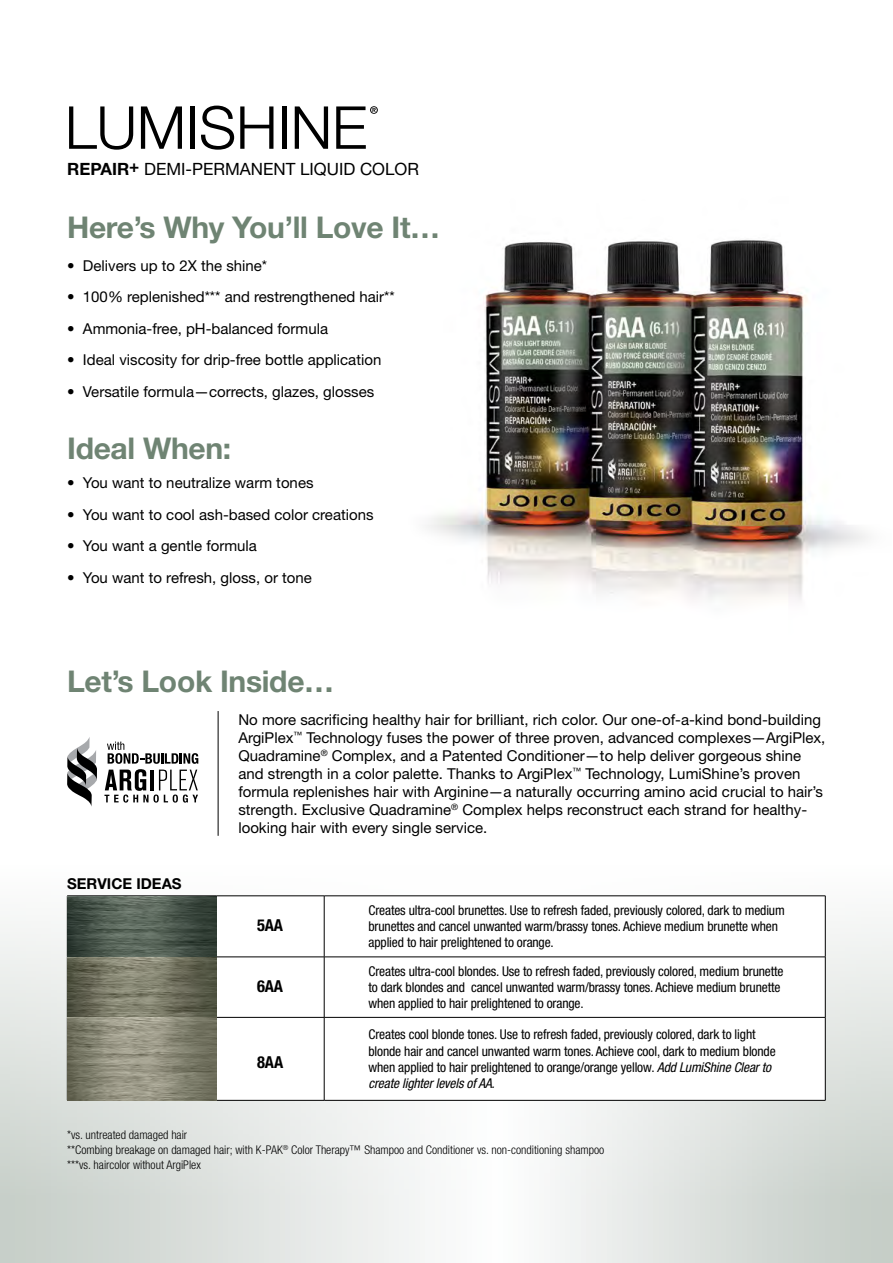
<style>
.page{position:relative;width:893px;height:1263px;background:#fff}
.page>*{position:absolute;margin:0;border:0;box-sizing:border-box;transform-origin:0 0}
.t1{font:700 30px "Helvetica Neue LT Std";letter-spacing:-.01em;color:#6f8473}
.t2{font:16.95px "Helvetica Neue LT Std";color:#000}
.t3{font:700 condensed 16.5px "Helvetica Neue LT Std";letter-spacing:-.01em;color:#000}
.t4{font:15px/18px "Helvetica Neue LT Std";color:#000}
.t5{font:700 15px "Helvetica Neue LT Std";color:#000}
.t6{font:condensed 13.5px/16.2px "Helvetica Neue LT Std";letter-spacing:-.01em;color:#000}
.t7{font:300 condensed 12px/15px "Helvetica Neue LT Std";color:#000}
.s1{font-weight:700}
.s2{font-style:italic}
</style>
<div class="page">
<svg style="left:0;top:711px;width:893px;height:552px"></svg>
<img style="left:427px;top:239px;width:441px;height:361px">
<svg style="left:217px;top:896px;width:608px;height:204px"></svg>
<hr style="left:216px;top:957px;width:108px;height:1px;background:#000">
<hr style="left:324px;top:957px;width:1px;height:60px;background:#000">
<hr style="left:216px;top:1017px;width:108px;height:1px;background:#000">
<hr style="left:216px;top:895px;width:108px;height:1px;background:#000">
<hr style="left:825px;top:957px;width:1px;height:60px;background:#000">
<hr style="left:67px;top:1100px;width:149px;height:1px;background:#000">
<hr style="left:216px;top:1100px;width:108px;height:1px;background:#000">
<hr style="left:67px;top:895px;width:149px;height:1px;background:#000">
<hr style="left:67px;top:896px;width:1px;height:61px;background:#000">
<hr style="left:216px;top:896px;width:1px;height:61px;background:#000">
<hr style="left:67px;top:1017px;width:1px;height:83px;background:#000">
<hr style="left:216px;top:1017px;width:1px;height:83px;background:#000">
<hr style="left:67px;top:957px;width:1px;height:60px;background:#000">
<hr style="left:216px;top:957px;width:1px;height:60px;background:#000">
<hr style="left:324px;top:895px;width:501px;height:1px;background:#000">
<hr style="left:324px;top:896px;width:1px;height:61px;background:#000">
<hr style="left:825px;top:896px;width:1px;height:61px;background:#000">
<hr style="left:324px;top:957px;width:501px;height:1px;background:#000">
<hr style="left:324px;top:1017px;width:501px;height:1px;background:#000">
<hr style="left:324px;top:1017px;width:1px;height:83px;background:#000">
<hr style="left:825px;top:1017px;width:1px;height:83px;background:#000">
<hr style="left:324px;top:1100px;width:501px;height:1px;background:#000">
<img style="left:68px;top:896px;width:148px;height:204px">
<svg style="left:69px;top:106px;width:64px;height:44px"></svg>
<svg style="left:141px;top:106px;width:41px;height:43px"></svg>
<div style="left:190px;top:106px;width:5px;height:43px;background:#000"></div>
<svg style="left:201px;top:106px;width:33px;height:44px"></svg>
<svg style="left:240px;top:106px;width:33px;height:43px"></svg>
<hr style="left:282px;top:106px;width:4px;height:43px;background:#000">
<svg style="left:295px;top:106px;width:33px;height:43px"></svg>
<svg style="left:336px;top:106px;width:42px;height:43px"></svg>
<svg style="left:104px;top:741px;width:94px;height:61px"></svg>
<svg style="left:67px;top:737px;width:30px;height:70px"></svg>
<hr style="left:218px;top:711px;width:1px;height:125px;background:#000">
<p class="t2" style="left:67px;top:158px;width:353px"><span class="s1">REPAIR+</span> DEMI-PERMANENT LIQUID COLOR</p>
<h1 class="t1" style="left:67px;top:208px;width:375px">Here’s Why You’ll Love It…</h1>
<p class="t4" style="left:67px;top:256px;width:202px">• Delivers up to 2X the shine*</p>
<p class="t4" style="left:67px;top:288px;width:329px">• 100% replenished*** and restrengthened hair**</p>
<p class="t4" style="left:67px;top:319px;width:262px">• Ammonia-free, pH-balanced formula</p>
<p class="t4" style="left:67px;top:351px;width:316px">• Ideal viscosity for drip-free bottle application</p>
<p class="t4" style="left:67px;top:382px;width:309px">• Versatile formula—corrects, glazes, glosses</p>
<h1 class="t1" style="left:67px;top:430px;width:166px">Ideal When:</h1>
<p class="t4" style="left:67px;top:474px;width:248px">• You want to neutralize warm tones</p>
<p class="t4" style="left:67px;top:505px;width:308px">• You want to cool ash-based color creations</p>
<p class="t4" style="left:67px;top:537px;width:191px">• You want a gentle formula</p>
<p class="t4" style="left:67px;top:568px;width:246px">• You want to refresh, gloss, or tone</p>
<h1 class="t1" style="left:67px;top:663px;width:269px">Let’s Look Inside…</h1>
<p class="t4" style="left:238px;top:710px;width:589px">No more sacrificing healthy hair for brilliant, rich color. Our one-of-a-kind bond-building ArgiPlex<sup>™</sup> Technology fuses the power of three proven, advanced complexes—ArgiPlex, Quadramine<sup>®</sup> Complex, and a Patented Conditioner—to help deliver gorgeous shine and strength in a color palette. Thanks to ArgiPlex<sup>™</sup> Technology, LumiShine’s proven formula replenishes hair with Arginine—a naturally occurring amino acid crucial to hair’s strength. Exclusive Quadramine<sup>®</sup> Complex helps reconstruct each strand for healthy&shy;looking hair with every single service.</p>
<p class="t5" style="left:67px;top:874px;width:116px">SERVICE IDEAS</p>
<p class="t3" style="left:257px;top:915px;width:27px">5AA</p>
<p class="t3" style="left:257px;top:976px;width:27px">6AA</p>
<p class="t3" style="left:257px;top:1052px;width:28px">8AA</p>
<p class="t6" style="left:368px;top:902px;width:418px">Creates ultra-cool brunettes. Use to refresh faded, previously colored, dark to medium brunettes and cancel unwanted warm/brassy tones. Achieve medium brunette when applied to hair prelightened to orange.</p>
<p class="t6" style="left:368px;top:963px;width:416px">Creates ultra-cool blondes. Use to refresh faded, previously colored, medium brunette to dark blondes and cancel unwanted warm/brassy tones. Achieve medium brunette when applied to hair prelightened to orange.</p>
<p class="t6" style="left:368px;top:1026px;width:409px">Creates cool blonde tones. Use to refresh faded, previously colored, dark to light blonde hair and cancel unwanted warm tones. Achieve cool, dark to medium blonde when applied to hair prelightened to orange/orange yellow. <span class="s2">AddLumiShineClearto createlighterlevelsofAA.</span></p>
<p class="t7" style="left:67px;top:1127px;width:539px">*vs. untreated damaged hair<br>**Combing breakage on damaged hair; with K-PAK<sup>®</sup> Color Therapy™ Shampoo and Conditioner vs. non-conditioning shampoo ***vs. haircolor without ArgiPlex</p>
</div>
